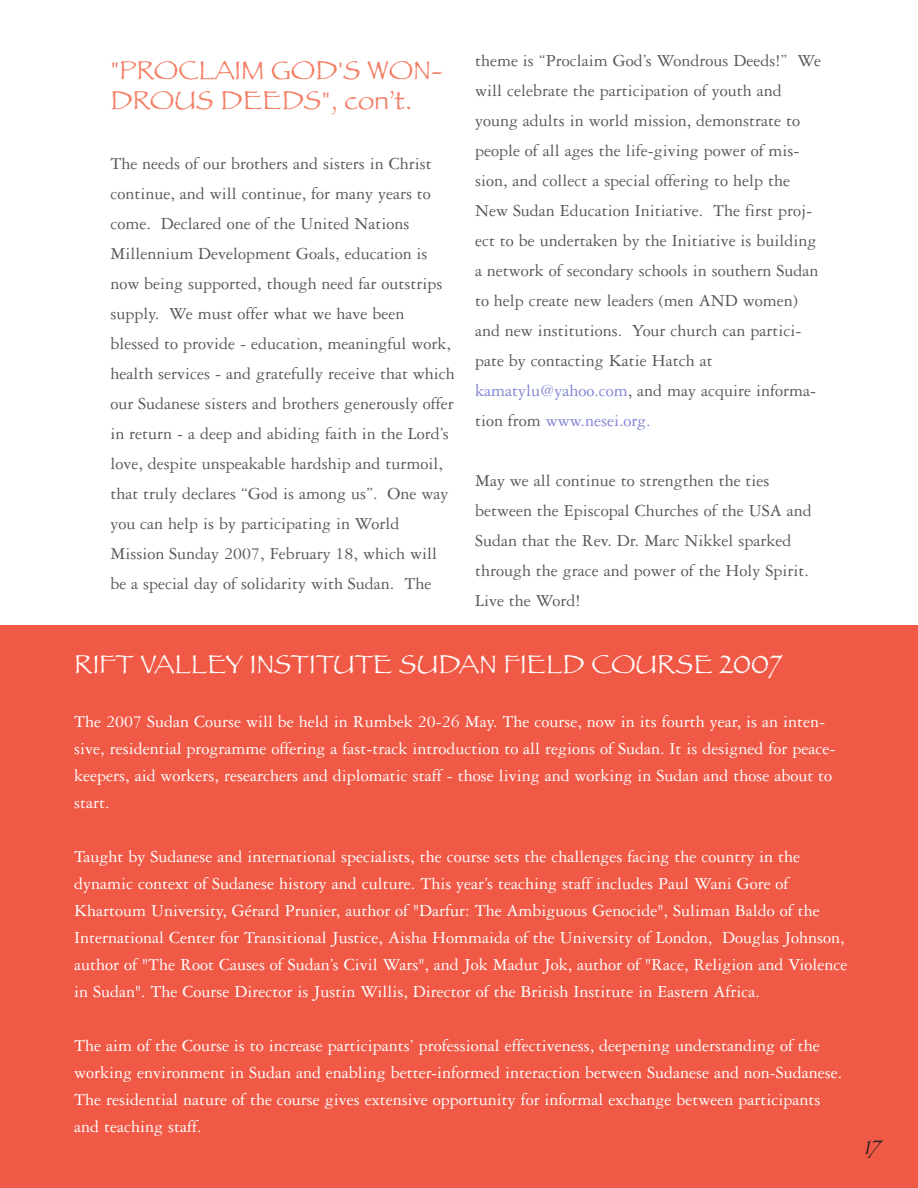
<style>
.page{position:relative;width:918px;height:1188px;background:#fff}
.page>*{position:absolute;margin:0;border:0;box-sizing:border-box;transform-origin:0 0}
.t1{font:27px "Papyrus";color:#fff}
.t2{font:27px/30px "Papyrus";color:#f37c62}
.t3{font:italic 21px "Papyrus";color:#231f20}
.t4{font:18px/30px "Garamond Three";color:#57585a}
.t5{font:18px/27px "Garamond Three";color:#fff}
.s1{color:#7f83d3}
</style>
<div class="page">
<div style="left:0;top:626px;width:918px;height:562px;background:#f05946"></div>
<h1 class="t2" style="left:110px;top:55px;width:335px">"PROCLAIM GOD'S WON-<br>DROUS DEEDS", con’t.</h1>
<p class="t4" style="left:110px;top:150px;width:346px">The needs of our brothers and sisters in Christ continue, and will continue, for many years to come. Declared one of the United Nations Millennium Development Goals, education is now being supported, though need far outstrips supply. We must offer what we have been blessed to provide - education, meaningful work, health services - and gratefully receive that which our Sudanese sisters and brothers generously offer in return - a deep and abiding faith in the Lord’s love, despite unspeakable hardship and turmoil, that truly declares “God is among us”. One way you can help is by participating in World Mission Sunday 2007, February 18, which will be a special day of solidarity with Sudan. The</p>
<p class="t4" style="left:475px;top:47px;width:347px">theme is “Proclaim God’s Wondrous Deeds!” We will celebrate the participation of youth and young adults in world mission, demonstrate to people of all ages the life-giving power of mis&shy;sion, and collect a special offering to help the New Sudan Education Initiative. The first proj&shy;ect to be undertaken by the Initiative is building a network of secondary schools in southern Sudan to help create new leaders (men AND women) and new institutions. Your church can partici&shy;pate by contacting Katie Hatch at <span class="s1">kamatylu@yahoo.com</span>, and may acquire informa&shy;tion from <span class="s1">www.nesei.org.</span></p>
<p class="t4" style="left:475px;top:467px;width:338px">May we all continue to strengthen the ties between the Episcopal Churches of the USA and Sudan that the Rev. Dr. Marc Nikkel sparked through the grace and power of the Holy Spirit.<br>Live the Word!</p>
<h1 class="t1" style="left:74px;top:648px;width:709px">RIFT VALLEY INSTITUTE SUDAN FIELD COURSE 2007</h1>
<p class="t5" style="left:74px;top:710px;width:763px">The 2007 Sudan Course will be held in Rumbek 20-26 May. The course, now in its fourth year, is an inten&shy;sive, residential programme offering a fast-track introduction to all regions of Sudan. It is designed for peace&shy;keepers, aid workers, researchers and diplomatic staff - those living and working in Sudan and those about to start.</p>
<p class="t5" style="left:74px;top:845px;width:775px">Taught by Sudanese and international specialists, the course sets the challenges facing the country in the dynamic context of Sudanese history and culture. This year’s teaching staff includes Paul Wani Gore of Khartoum University, Gérard Prunier, author of "Darfur: The Ambiguous Genocide", Suliman Baldo of the International Center for Transitional Justice, Aisha Hommaida of the University of London, Douglas Johnson, author of "The Root Causes of Sudan’s Civil Wars", and Jok Madut Jok, author of "Race, Religion and Violence in Sudan". The Course Director is Justin Willis, Director of the British Institute in Eastern Africa.</p>
<p class="t5" style="left:74px;top:1034px;width:770px">The aim of the Course is to increase participants’ professional effectiveness, deepening understanding of the working environment in Sudan and enabling better-informed interaction between Sudanese and non-Sudanese.<br>The residential nature of the course gives extensive opportunity for informal exchange between participants and teaching staff.</p>
<p class="t3" style="left:864px;top:1134px;width:16px">17</p>
</div>
